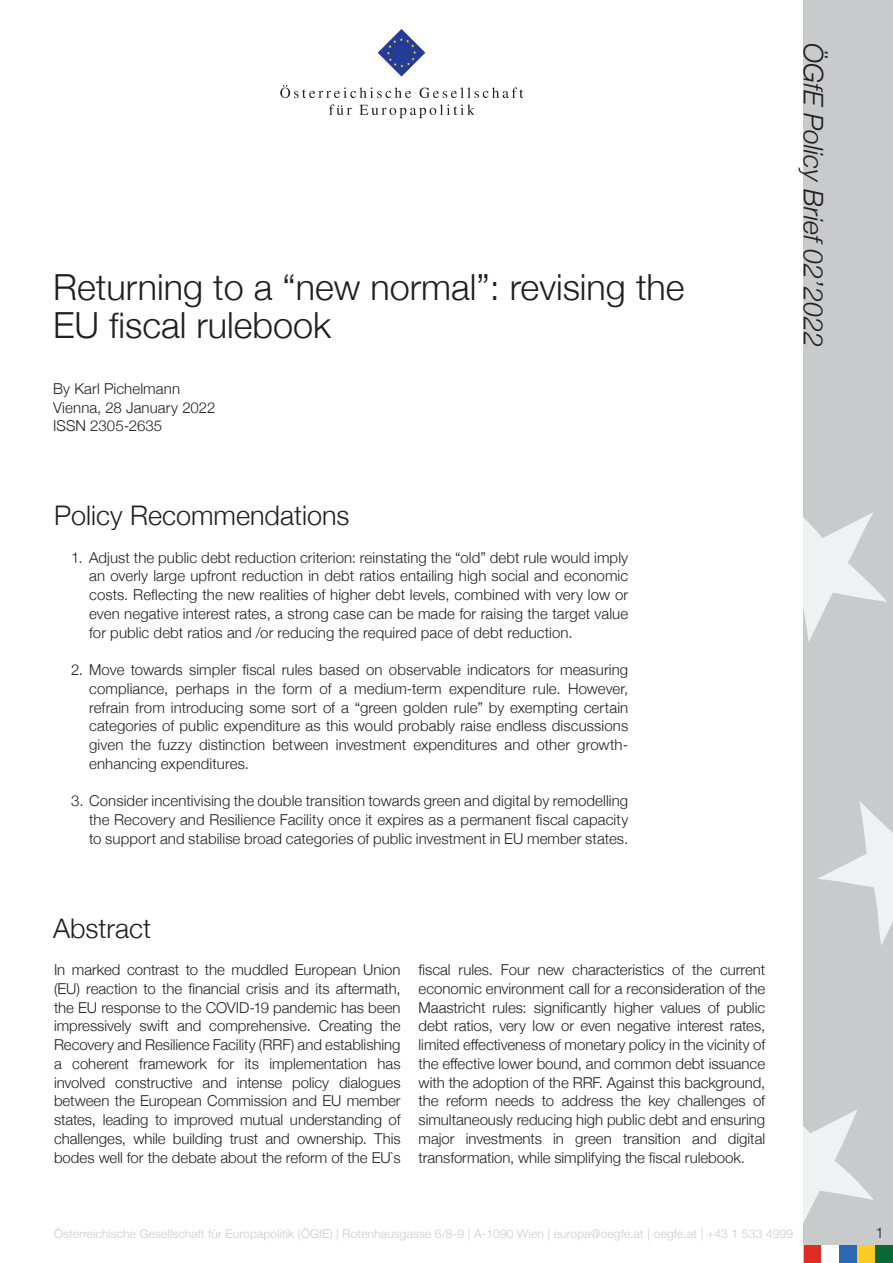
<style>
.page{position:relative;width:893px;height:1263px;background:#fff}
.page>*{position:absolute;margin:0;border:0;box-sizing:border-box;transform-origin:0 0}
.t1{font:300 36px/37.5px "Helvetica Neue";color:#231f20}
.Untertitel{font:300 27px "Helvetica Neue";color:#231f20}
.t2{font:italic 300 27px "Helvetica Neue";color:#231f20}
.Standard_Paragraph{font:300 15px/18.8px "Helvetica Neue";letter-spacing:.005em;color:#231f20;text-align:justify}
.t3{font:300 12px "Helvetica Neue";letter-spacing:.015em;color:#c9cacc}
</style>
<div class="page">
<div style="left:804px;top:0;width:89px;height:1263px;background:#c9cacc"></div>
<svg style="left:804px;top:512px;width:83px;height:130px"></svg>
<svg style="left:818px;top:801px;width:75px;height:144px"></svg>
<svg style="left:804px;top:1110px;width:70px;height:111px"></svg>
<svg style="left:378px;top:29px;width:47px;height:48px"></svg>
<svg style="left:280px;top:85px;width:131px;height:13px"></svg>
<svg style="left:420px;top:87px;width:103px;height:11px"></svg>
<svg style="left:329px;top:104px;width:23px;height:11px"></svg>
<svg style="left:359px;top:104px;width:116px;height:14px"></svg>
<div style="left:857px;top:1245px;width:18px;height:18px;background:#fecb26"></div>
<div style="left:839px;top:1245px;width:18px;height:18px;background:#2b68b3"></div>
<div style="left:804px;top:1245px;width:17px;height:18px;background:#de2b26"></div>
<div style="left:875px;top:1245px;width:18px;height:18px;background:#0b6936"></div>
<div style="left:821px;top:1245px;width:18px;height:18px;background:#fff"></div>
<p class="t1" style="left:53px;top:266px;width:633px">Returning to a “new normal”: revising the<br>EU fiscal rulebook</p>
<p class="Standard_Paragraph" style="left:53px;top:378px;width:128px">By Karl Pichelmann</p>
<p class="Standard_Paragraph" style="left:53px;top:397px;width:164px">Vienna, 28 January 2022</p>
<p class="Standard_Paragraph" style="left:53px;top:415px;width:111px">ISSN 2305-2635</p>
<p class="Untertitel" style="left:54px;top:494px;width:297px">Policy Recommendations</p>
<p class="Standard_Paragraph" style="left:89px;top:547px;width:541px;text-indent:-18px">1. Adjust the public debt reduction criterion: reinstating the “old” debt rule would imply an overly large upfront reduction in debt ratios entailing high social and economic costs. Reflecting the new realities of higher debt levels, combined with very low or even negative interest rates, a strong case can be made for raising the target value for public debt ratios and /or reducing the required pace of debt reduction.</p>
<p class="Standard_Paragraph" style="left:89px;top:659px;width:541px;text-indent:-18px">2. Move towards simpler fiscal rules based on observable indicators for measuring compliance, perhaps in the form of a medium-term expenditure rule. However, refrain from introducing some sort of a “green golden rule” by exempting certain categories of public expenditure as this would probably raise endless discussions given the fuzzy distinction between investment expenditures and other growth&shy;enhancing expenditures.</p>
<p class="Standard_Paragraph" style="left:89px;top:790px;width:541px;text-indent:-18px">3. Consider incentivising the double transition towards green and digital by remodelling the Recovery and Resilience Facility once it expires as a permanent fiscal capacity to support and stabilise broad categories of public investment in EU member states.</p>
<p class="Untertitel" style="left:53px;top:906px;width:100px">Abstract</p>
<p class="Standard_Paragraph" style="left:54px;top:959px;width:348px">In marked contrast to the muddled European Union (EU) reaction to the financial crisis and its aftermath, the EU response to the COVID-19 pandemic has been impressively swift and comprehensive. Creating the Recovery and Resilience Facility (RRF) and establishing a coherent framework for its implementation has involved constructive and intense policy dialogues between the European Commission and EU member states, leading to improved mutual understanding of challenges, while building trust and ownership. This bodes well for the debate about the reform of the EU`s</p>
<p class="Standard_Paragraph" style="left:419px;top:959px;width:348px">fiscal rules. Four new characteristics of the current economic environment call for a reconsideration of the Maastricht rules: significantly higher values of public debt ratios, very low or even negative interest rates, limited effectiveness of monetary policy in the vicinity of the effective lower bound, and common debt issuance with the adoption of the RRF. Against this background, the reform needs to address the key challenges of simultaneously reducing high public debt and ensuring major investments in green transition and digital transformation, while simplifying the fiscal rulebook.</p>
<h2 class="t2" style="left:835px;top:43px;width:305px;rotate:90deg">ÖGfE Policy Brief 02’2022</h2>
<p class="t3" style="left:54px;top:1224px;width:741px">Österreichische Gesellschaft für Europapolitik (ÖGfE) | Rotenhausgasse 6/8-9 | A-1090 Wien | europa@oegfe.at | oegfe.at | +43 1 533 4999</p>
<p class="Standard_Paragraph" style="left:875px;top:1222px;width:10px">1</p>
</div>
